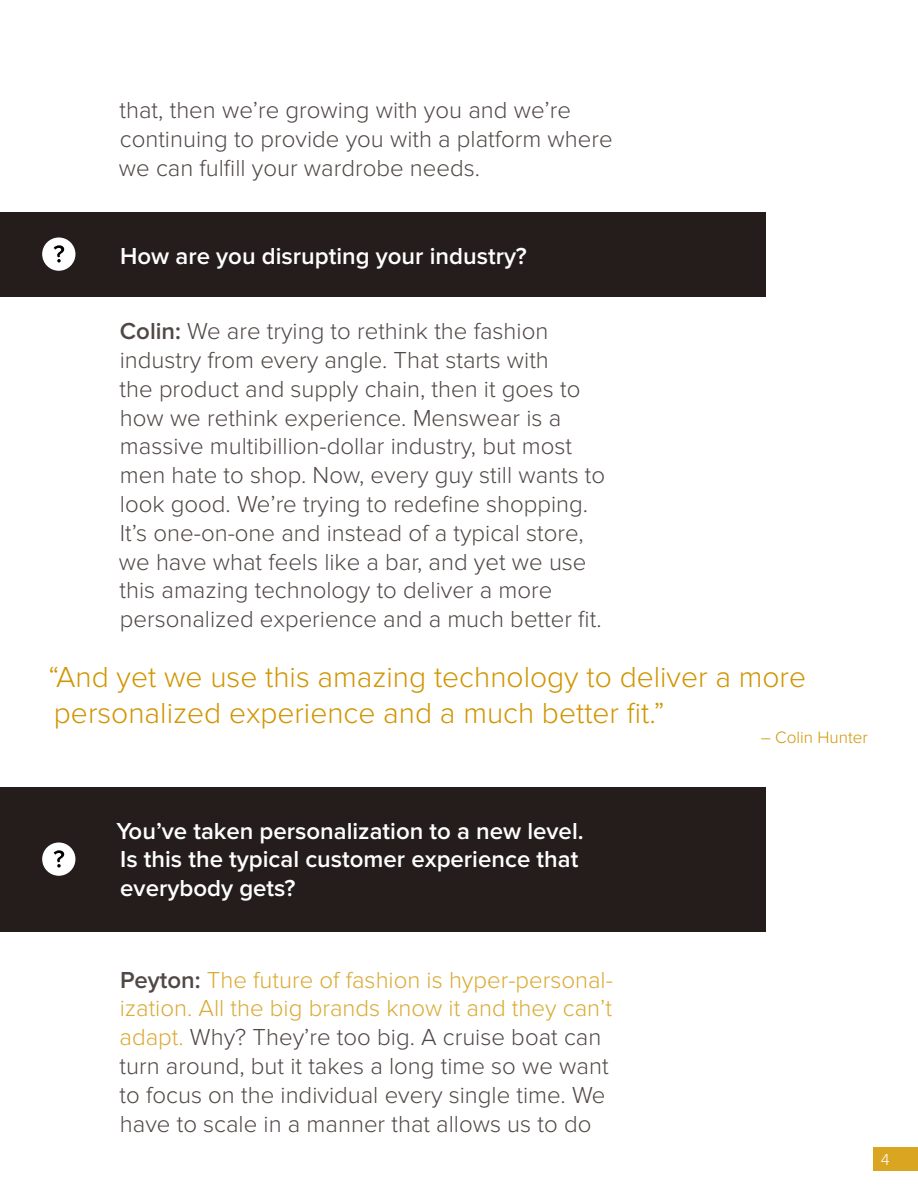
<style>
.page{position:relative;width:918px;height:1188px;background:#fff}
.page>*{position:absolute;margin:0;border:0;box-sizing:border-box;transform-origin:0 0}
.t1{font:300 30px/36px "Proxima Nova";color:#d09500}
.t2{font:300 24px/28.8px "Proxima Nova";color:#514846}
.t3{font:600 24px/28.8px "Proxima Nova";color:#fff}
.t4{font:300 17.1px "Proxima Nova";color:#d09500}
.t5{font:300 16.5px "Proxima Nova";color:#fff}
.s1{font-weight:600}
.s2{color:#daaa33}
</style>
<div class="page">
<div style="left:0;top:787px;width:766px;height:145px;background:#251d1b"></div>
<div style="left:42px;top:843px;width:33px;height:33px;background:#fff;border-radius:50%"></div>
<svg style="left:54px;top:850px;width:10px;height:18px"></svg>
<div style="left:0;top:212px;width:766px;height:85px;background:#251d1b"></div>
<div style="left:42px;top:237px;width:33px;height:34px;background:#fff;border-radius:50%"></div>
<svg style="left:54px;top:245px;width:10px;height:18px"></svg>
<div style="left:873px;top:1147px;width:45px;height:24px;background:#daa520"></div>
<p class="t2" style="left:119px;top:96px;width:495px">that, then we’re growing with you and we’re continuing to provide you with a platform where we can fulfill your wardrobe needs.</p>
<p class="t3" style="left:120px;top:242px;width:408px">How are you disrupting your industry?</p>
<p class="t2" style="left:119px;top:317px;width:488px"><span class="s1">Colin:</span> We are trying to rethink the fashion industry from every angle. That starts with<br>the product and supply chain, then it goes to how we rethink experience. Menswear is a massive multibillion-dollar industry, but most men hate to shop. Now, every guy still wants to look good. We’re trying to redefine shopping.<br>It’s one-on-one and instead of a typical store, we have what feels like a bar, and yet we use this amazing technology to deliver a more personalized experience and a much better fit.</p>
<p class="t1" style="left:48px;top:659px;width:759px">“And yet we use this amazing technology to deliver a more personalized experience and a much better fit.”</p>
<p class="t4" style="left:761px;top:728px;width:109px">– Colin Hunter</p>
<p class="t3" style="left:116px;top:817px;width:469px">You’ve taken personalization to a new level.<br>Is this the typical customer experience that everybody gets?</p>
<p class="t2" style="left:120px;top:965px;width:495px"><span class="s1">Peyton:</span> <span class="s2">The future of fashion is hyper-personal&shy;ization. All the big brands know it and they can’t adapt.</span> Why? They’re too big. A cruise boat can turn around, but it takes a long time so we want to focus on the individual every single time. We have to scale in a manner that allows us to do</p>
<p class="t5" style="left:881px;top:1150px;width:10px">4</p>
</div>
